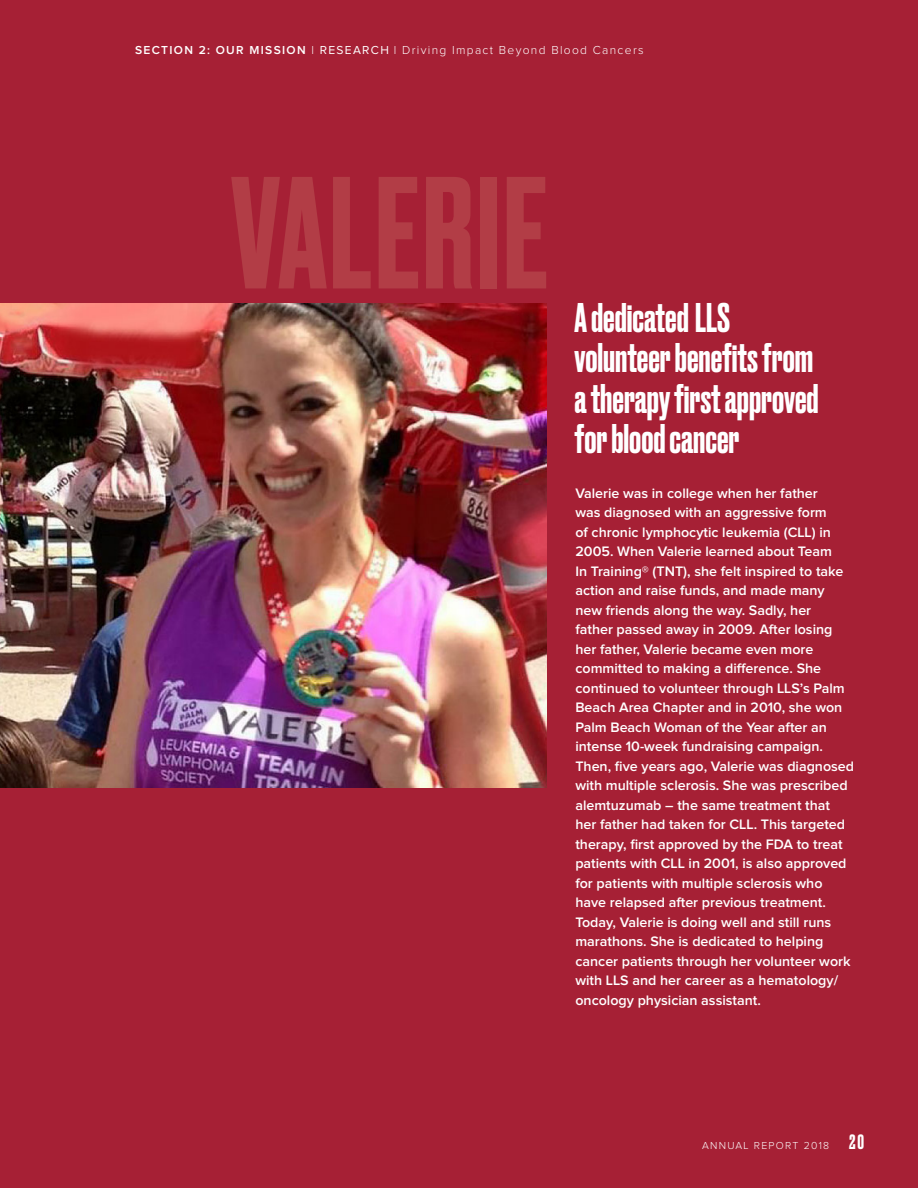
<style>
.page{position:relative;width:918px;height:1188px;background:#a62035}
.page>*{position:absolute;margin:0;border:0;box-sizing:border-box;transform-origin:0 0}
.TOC_-_Page__s{font:500 150px "Druk";letter-spacing:.02em;color:#b23d46}
.t1{font:500 39px/40.5px "Druk";color:#fff}
.t2{font:600 14.25px/19.5px "Proxima Nova";color:#fff}
.t3{font:300 12px "Proxima Nova";letter-spacing:.11em;color:#fff}
.t4{font:300 10.5px "Proxima Nova";letter-spacing:.12em;color:#fff}
.s1{font-weight:600}
.s2{font-weight:400}
.s3{font-family:"Druk";font-weight:500;font-size:19.5px}
</style>
<div class="page">
<img style="left:0;top:303px;width:546px;height:484px">
<p class="t3" style="left:135px;top:45px;width:510px"><span class="s1">SECTION 2: OUR MISSION</span> l <span class="s2">RESEARCH</span> l Driving Impact Beyond Blood Cancers</p>
<p class="TOC_-_Page__s" style="left:231px;top:130px;width:318px">VALERIE</p>
<p class="t1" style="left:575px;top:295px;width:246px">A dedicated LLS volunteer benefits from a therapy first approved for blood cancer</p>
<p class="t2" style="left:575px;top:484px;width:280px">Valerie was in college when her father<br>was diagnosed with an aggressive form<br>of chronic lymphocytic leukemia (CLL) in 2005. When Valerie learned about Team<br>In Training® (TNT), she felt inspired to take action and raise funds, and made many new friends along the way. Sadly, her<br>father passed away in 2009. After losing her father, Valerie became even more committed to making a difference. She continued to volunteer through LLS’s Palm Beach Area Chapter and in 2010, she won Palm Beach Woman of the Year after an intense 10-week fundraising campaign.<br>Then, five years ago, Valerie was diagnosed with multiple sclerosis. She was prescribed alemtuzumab – the same treatment that her father had taken for CLL. This targeted therapy, first approved by the FDA to treat patients with CLL in 2001, is also approved for patients with multiple sclerosis who have relapsed after previous treatment.<br>Today, Valerie is doing well and still runs marathons. She is dedicated to helping cancer patients through her volunteer work with LLS and her career as a hematology/ oncology physician assistant.</p>
<p class="t4" style="left:702px;top:1140px;width:164px">ANNUAL REPORT 2018 <span class="s3">20</span></p>
</div>
